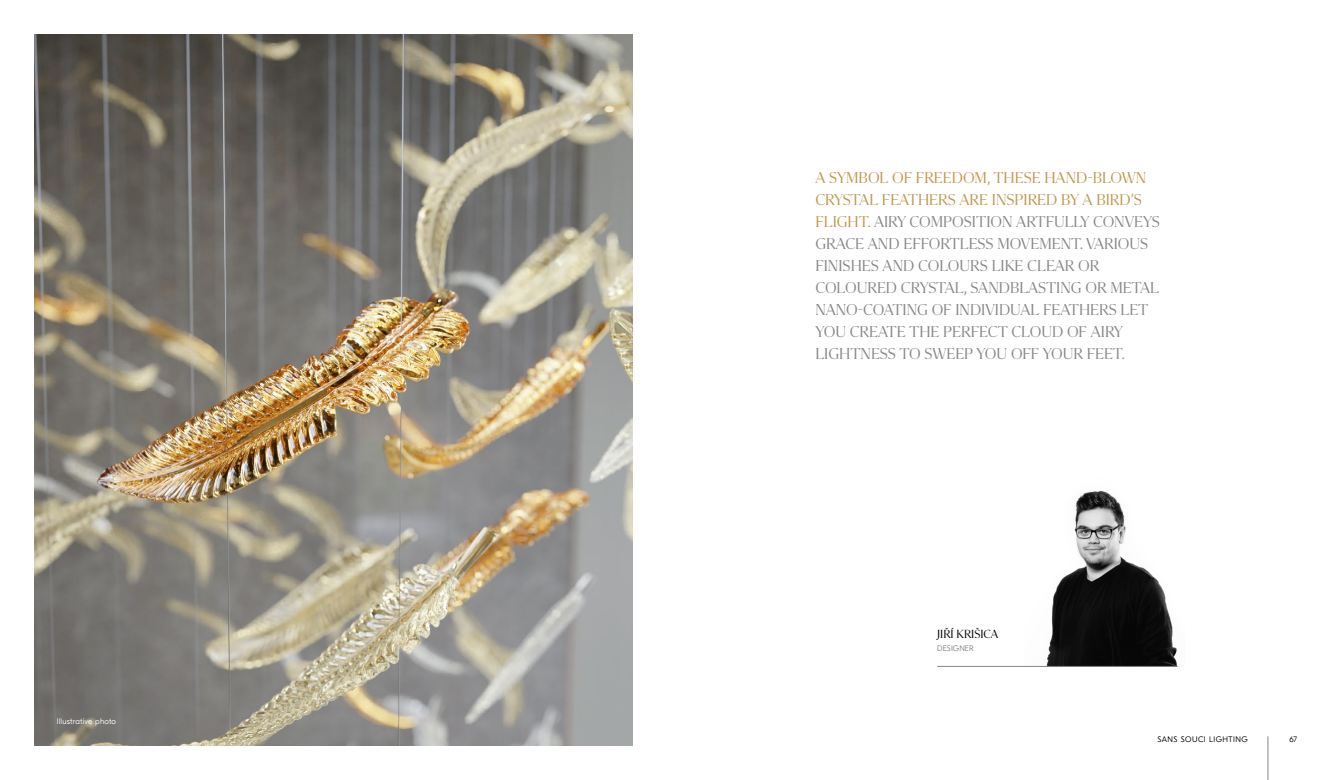
<style>
.page{position:relative;width:1333px;height:780px;background:#fff}
.page>*{position:absolute;margin:0;border:0;box-sizing:border-box;transform-origin:0 0}
.t1{font:16px/22px "Flecha M";color:#878787}
.t2{font:12px "Flecha M";color:#000}
.t3{font:300 8px "GT Eesti Display";letter-spacing:.06em;color:#000}
.t4{font:300 8px "GT Eesti Display";letter-spacing:.025em;color:#fff}
.t5{font:300 8px "GT Eesti Display";letter-spacing:.01em;color:#878787}
.s1{color:#c1964d}
</style>
<div class="page">
<img style="left:34px;top:34px;width:598px;height:712px">
<img style="left:1024px;top:490px;width:153px;height:176px">
<hr style="left:937px;top:666px;width:240px;height:1px;background:#878787">
<hr style="left:1267px;top:736px;width:1px;height:44px;background:#878787">
<p class="t4" style="left:57px;top:716px;width:61px">Illustrative photo</p>
<p class="t1" style="left:815px;top:166px;width:346px"><span class="s1">A SYMBOL OF FREEDOM, THESE HAND-BLOWN CRYSTAL FEATHERS ARE INSPIRED BY A BIRD’S FLIGHT.</span> AIRY COMPOSITION ARTFULLY CONVEYS GRACE AND EFFORTLESS MOVEMENT. VARIOUS FINISHES AND COLOURS LIKE CLEAR OR COLOURED CRYSTAL, SANDBLASTING OR METAL NANO-COATING OF INDIVIDUAL FEATHERS LET YOU CREATE THE PERFECT CLOUD OF AIRY LIGHTNESS TO SWEEP YOU OFF YOUR FEET.</p>
<p class="t2" style="left:937px;top:627px;width:63px">JIŘÍ KRIŠICA</p>
<p class="t5" style="left:937px;top:644px;width:38px">DESIGNER</p>
<p class="t3" style="left:1157px;top:735px;width:92px">SANS SOUCI LIGHTING</p>
<p class="t3" style="left:1289px;top:735px;width:9px">67</p>
</div>
